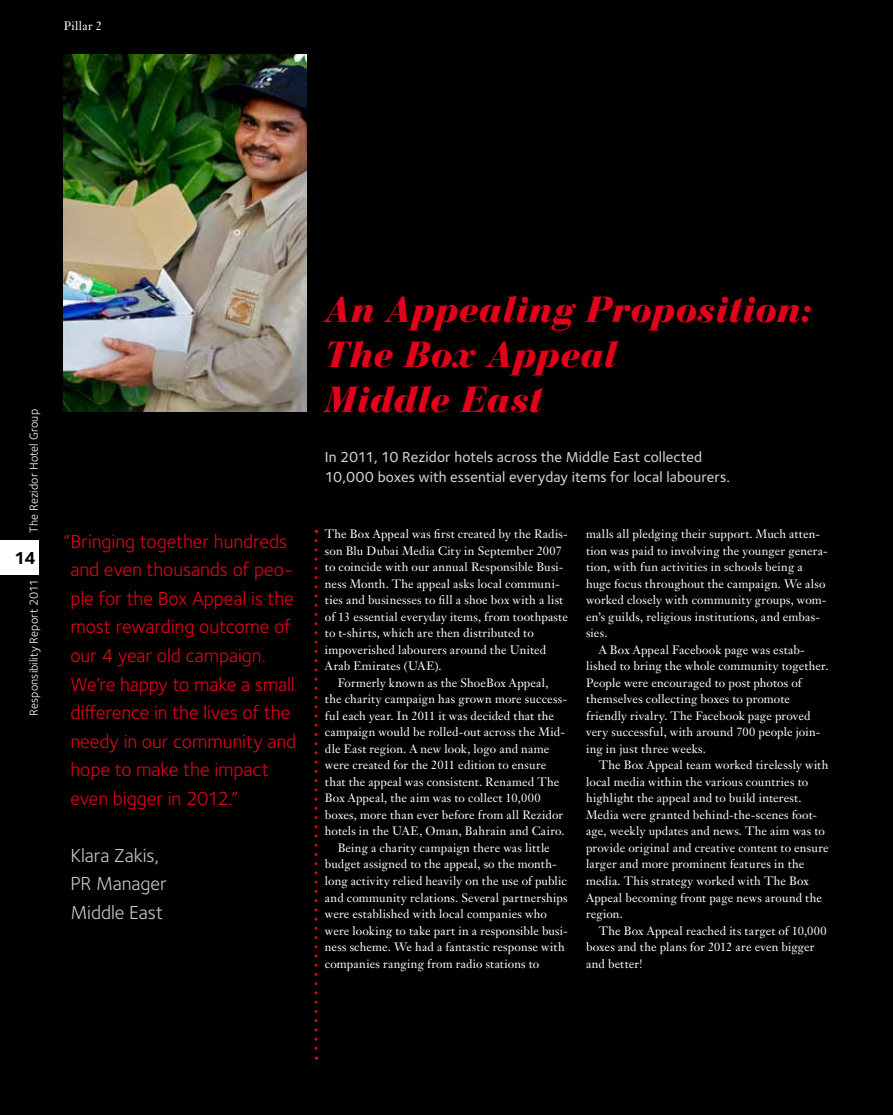
<style>
.page{position:relative;width:893px;height:1115px;background:#fff}
.page>*{position:absolute;margin:0;border:0;box-sizing:border-box;transform-origin:0 0}
.t1{font:italic 900 36px/45px "Bauer Bodoni Std";letter-spacing:-.01em;color:#e2001a}
.t2{font:19.5px/28.5px "Foundry Sterling";letter-spacing:-.005em;color:#e2001a}
.t3{font:19.5px/28.5px "Foundry Sterling";letter-spacing:-.005em;color:#c6c7c8}
.t4{font:700 18px "Foundry Sterling";color:#000}
.t5{font:500 15px/19.5px "Foundry Sterling";letter-spacing:.005em;color:#d0d1d2}
.t6{font:12px "Janson Text LT Std";letter-spacing:.015em;color:#fff}
.t7{font:12px "Foundry Sterling";letter-spacing:.015em;color:#fff}
</style>
<div class="page">
<div style="left:0;top:0;width:893px;height:1114px;background:#000"></div>
<img style="left:64px;top:54px;width:243px;height:357px">
<svg style="left:314px;top:540px;width:3px;height:519px"></svg>
<div style="left:0;top:540px;width:38px;height:34px;background:#fff"></div>
<p class="t6" style="left:64px;top:19px;width:40px">Pillar 2</p>
<p class="t7" style="left:27px;top:532px;width:125px;rotate:-90deg">The Rezidor Hotel Group</p>
<h3 class="t4" style="left:14px;top:546px;width:23px">14</h3>
<p class="t7" style="left:27px;top:715px;width:138px;rotate:-90deg">Responsibility Report 2011</p>
<p class="t2" style="left:70px;top:527px;width:228px;text-indent:-7px">“Bringing together hundreds and even thousands of peo&shy;ple for the Box Appeal is the most rewarding outcome of our 4 year old campaign.<br>We’re happy to make a small difference in the lives of the needy in our community and hope to make the impact even bigger in 2012.”</p>
<h2 class="t3" style="left:70px;top:840px;width:98px">Klara Zakis,<br>PR Manager<br>Middle East</h2>
<h1 class="t1" style="left:325px;top:287px;width:489px">An Appealing Proposition:<br>The Box Appeal<br>Middle East</h1>
<p class="t5" style="left:325px;top:447px;width:407px">In 2011, 10 Rezidor hotels across the Middle East collected<br>10,000 boxes with essential everyday items for local labourers.</p>
<p class="t6" style="left:325px;top:526px;width:244px">The Box Appeal was first created by the Radis-</p>
<p class="t6" style="left:325px;top:542px;width:239px">son Blu Dubai Media City in September 2007</p>
<p class="t6" style="left:325px;top:559px;width:240px">to coincide with our annual Responsible Busi-</p>
<p class="t6" style="left:325px;top:575px;width:236px">ness Month. The appeal asks local communi-</p>
<p class="t6" style="left:325px;top:592px;width:240px">ties and businesses to fill a shoe box with a list</p>
<p class="t6" style="left:325px;top:608px;width:245px">of 13 essential everyday items, from toothpaste</p>
<p class="t6" style="left:325px;top:625px;width:210px">to t-shirts, which are then distributed to</p>
<p class="t6" style="left:325px;top:641px;width:223px">impoverished labourers around the United</p>
<p class="t6" style="left:325px;top:658px;width:118px">Arab Emirates (UAE).</p>
<p class="t6" style="left:338px;top:674px;width:212px">Formerly known as the ShoeBox Appeal,</p>
<p class="t6" style="left:325px;top:691px;width:244px">the charity campaign has grown more success-</p>
<p class="t6" style="left:325px;top:707px;width:231px">ful each year. In 2011 it was decided that the</p>
<p class="t6" style="left:325px;top:724px;width:242px">campaign would be rolled-out across the Mid-</p>
<p class="t6" style="left:325px;top:740px;width:226px">dle East region. A new look, logo and name</p>
<p class="t6" style="left:325px;top:757px;width:223px">were created for the 2011 edition to ensure</p>
<p class="t6" style="left:325px;top:773px;width:236px">that the appeal was consistent. Renamed The</p>
<p class="t6" style="left:325px;top:790px;width:217px">Box Appeal, the aim was to collect 10,000</p>
<p class="t6" style="left:325px;top:806px;width:240px">boxes, more than ever before from all Rezidor</p>
<p class="t6" style="left:325px;top:823px;width:241px">hotels in the UAE, Oman, Bahrain and Cairo.</p>
<p class="t6" style="left:338px;top:839px;width:214px">Being a charity campaign there was little</p>
<p class="t6" style="left:325px;top:856px;width:233px">budget assigned to the appeal, so the month-</p>
<p class="t6" style="left:325px;top:872px;width:243px">long activity relied heavily on the use of public</p>
<p class="t6" style="left:325px;top:889px;width:244px">and community relations. Several partnerships</p>
<p class="t6" style="left:325px;top:905px;width:223px">were established with local companies who</p>
<p class="t6" style="left:325px;top:922px;width:244px">were looking to take part in a responsible busi-</p>
<p class="t6" style="left:325px;top:938px;width:241px">ness scheme. We had a fantastic response with</p>
<p class="t6" style="left:325px;top:955px;width:216px">companies ranging from radio stations to</p>
<p class="t6" style="left:586px;top:526px;width:236px">malls all pledging their support. Much atten-</p>
<p class="t6" style="left:586px;top:542px;width:243px">tion was paid to involving the younger genera-</p>
<p class="t6" style="left:586px;top:559px;width:218px">tion, with fun activities in schools being a</p>
<p class="t6" style="left:586px;top:575px;width:241px">huge focus throughout the campaign. We also</p>
<p class="t6" style="left:586px;top:592px;width:242px">worked closely with community groups, wom-</p>
<p class="t6" style="left:586px;top:608px;width:236px">en’s guilds, religious institutions, and embas-</p>
<p class="t6" style="left:586px;top:625px;width:23px">sies.</p>
<p class="t6" style="left:599px;top:641px;width:208px">A Box Appeal Facebook page was estab-</p>
<p class="t6" style="left:586px;top:658px;width:244px">lished to bring the whole community together.</p>
<p class="t6" style="left:586px;top:674px;width:217px">People were encouraged to post photos of</p>
<p class="t6" style="left:586px;top:691px;width:206px">themselves collecting boxes to promote</p>
<p class="t6" style="left:586px;top:707px;width:226px">friendly rivalry. The Facebook page proved</p>
<p class="t6" style="left:586px;top:724px;width:236px">very successful, with around 700 people join-</p>
<p class="t6" style="left:586px;top:740px;width:121px">ing in just three weeks.</p>
<p class="t6" style="left:599px;top:757px;width:231px">The Box Appeal team worked tirelessly with</p>
<p class="t6" style="left:586px;top:773px;width:224px">local media within the various countries to</p>
<p class="t6" style="left:586px;top:790px;width:217px">highlight the appeal and to build interest.</p>
<p class="t6" style="left:586px;top:806px;width:233px">Media were granted behind-the-scenes foot-</p>
<p class="t6" style="left:586px;top:823px;width:240px">age, weekly updates and news. The aim was to</p>
<p class="t6" style="left:586px;top:839px;width:244px">provide original and creative content to ensure</p>
<p class="t6" style="left:586px;top:856px;width:220px">larger and more prominent features in the</p>
<p class="t6" style="left:586px;top:872px;width:224px">media. This strategy worked with The Box</p>
<p class="t6" style="left:586px;top:889px;width:237px">Appeal becoming front page news around the</p>
<p class="t6" style="left:586px;top:905px;width:38px">region.</p>
<p class="t6" style="left:599px;top:922px;width:229px">The Box Appeal reached its target of 10,000</p>
<p class="t6" style="left:586px;top:938px;width:230px">boxes and the plans for 2012 are even bigger</p>
<p class="t6" style="left:586px;top:955px;width:58px">and better!</p>
</div>
